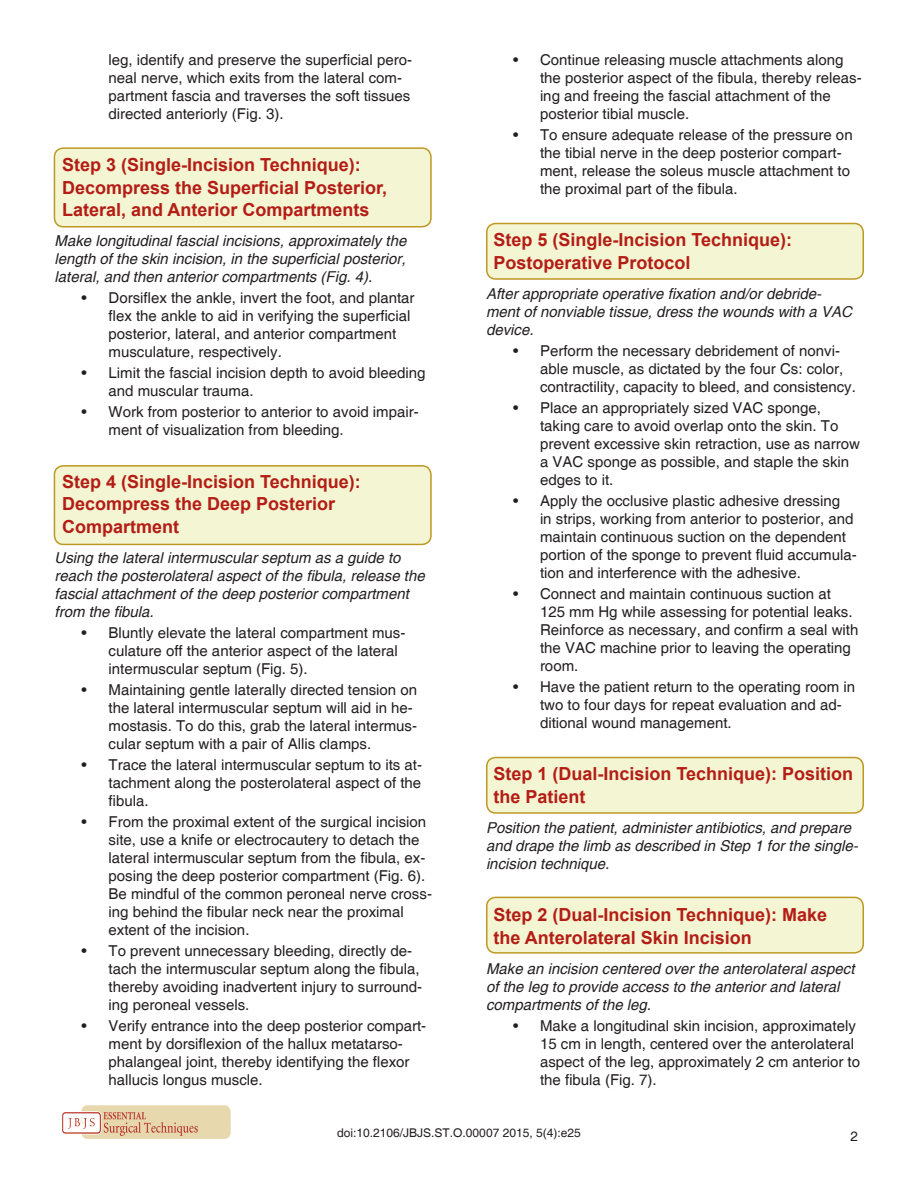
<style>
.page{position:relative;width:918px;height:1188px;background:#fff}
.page>*{position:absolute;margin:0;border:0;box-sizing:border-box;transform-origin:0 0}
.Heading1{font:700 18px/22.5px "Arial";color:#b41d15}
.t1{font:15px/18px "Helvetica";color:#231f20}
.Text_No_Indent_Ital{font:italic 15px/18px "Helvetica";color:#231f20}
.Text__last_paragraph{font:italic 15px/18px "Helvetica";color:#231f20}
.t2{font:13.5px "Helvetica";color:#231f20}
.t3{font:12px "Helvetica";color:#231f20}
</style>
<div class="page">
<div style="left:54px;top:466px;width:377px;height:78px;background:#f3f5d3;border-radius:9px"></div>
<div style="left:54px;top:465px;width:378px;height:80px;border:2px solid #be9824;border-radius:9px"></div>
<div style="left:487px;top:897px;width:376px;height:56px;background:#f3f5d3;border-radius:9px"></div>
<div style="left:486px;top:897px;width:378px;height:57px;border:2px solid #be9824;border-radius:9px"></div>
<div style="left:487px;top:758px;width:376px;height:55px;background:#f3f5d3;border-radius:9px"></div>
<div style="left:486px;top:757px;width:378px;height:57px;border:2px solid #be9824;border-radius:9px"></div>
<div style="left:487px;top:224px;width:376px;height:55px;background:#f3f5d3;border-radius:9px"></div>
<div style="left:486px;top:223px;width:378px;height:57px;border:2px solid #be9824;border-radius:9px"></div>
<div style="left:54px;top:148px;width:377px;height:79px;background:#f3f5d3;border-radius:9px"></div>
<div style="left:54px;top:147px;width:378px;height:81px;border:2px solid #be9824;border-radius:9px"></div>
<img style="left:62px;top:1105px;width:169px;height:34px">
<p class="t1" style="left:109px;top:51px;width:305px">leg, identify and preserve the superficial pero&shy;neal nerve, which exits from the lateral com&shy;partment fascia and traverses the soft tissues directed anteriorly (Fig. 3).</p>
<p class="Heading1" style="left:62px;top:154px;width:327px">Step 3 (Single-Incision Technique):<br>Decompress the Superficial Posterior,<br>Lateral, and Anterior Compartments</p>
<p class="Text_No_Indent_Ital" style="left:55px;top:233px;width:353px;text-align:justify">Make longitudinal fascial incisions, approximately the length of the skin incision, in the superficial posterior, lateral, and then anterior compartments (Fig. 4).</p>
<p class="t1" style="left:109px;top:290px;width:307px;text-indent:-27px">• Dorsiflex the ankle, invert the foot, and plantar flex the ankle to aid in verifying the superficial posterior, lateral, and anterior compartment musculature, respectively.</p>
<p class="t1" style="left:109px;top:365px;width:318px;text-indent:-27px">• Limit the fascial incision depth to avoid bleeding and muscular trauma.</p>
<p class="t1" style="left:109px;top:404px;width:312px;text-indent:-27px">• Work from posterior to anterior to avoid impair&shy;ment of visualization from bleeding.</p>
<p class="Heading1" style="left:62px;top:471px;width:300px">Step 4 (Single-Incision Technique):<br>Decompress the Deep Posterior<br>Compartment</p>
<p class="Text_No_Indent_Ital" style="left:55px;top:549px;width:372px">Using the lateral intermuscular septum as a guide to reach the posterolateral aspect of the fibula, release the fascial attachment of the deep posterior compartment from the fibula.</p>
<p class="t1" style="left:109px;top:624px;width:298px;text-indent:-27px">• Bluntly elevate the lateral compartment mus&shy;culature off the anterior aspect of the lateral intermuscular septum (Fig. 5).</p>
<p class="t1" style="left:109px;top:681px;width:310px;text-indent:-27px">• Maintaining gentle laterally directed tension on the lateral intermuscular septum will aid in he&shy;mostasis. To do this, grab the lateral intermus&shy;cular septum with a pair of Allis clamps.</p>
<p class="t1" style="left:109px;top:756px;width:315px;text-align:justify;text-indent:-27px">• Trace the lateral intermuscular septum to its at&shy;tachment along the posterolateral aspect of the fibula.</p>
<p class="t1" style="left:109px;top:813px;width:325px;text-indent:-27px">• From the proximal extent of the surgical incision site, use a knife or electrocautery to detach the lateral intermuscular septum from the fibula, ex&shy;posing the deep posterior compartment (Fig. 6).<br>Be mindful of the common peroneal nerve cross&shy;ing behind the fibular neck near the proximal extent of the incision.</p>
<p class="t1" style="left:109px;top:942px;width:315px;text-indent:-27px">• To prevent unnecessary bleeding, directly de&shy;tach the intermuscular septum along the fibula, thereby avoiding inadvertent injury to surround&shy;ing peroneal vessels.</p>
<p class="t1" style="left:109px;top:1017px;width:319px;text-indent:-27px">• Verify entrance into the deep posterior compart&shy;ment by dorsiflexion of the hallux metatarso&shy;phalangeal joint, thereby identifying the flexor hallucis longus muscle.</p>
<p class="t1" style="left:540px;top:51px;width:323px;text-indent:-27px">• Continue releasing muscle attachments along the posterior aspect of the fibula, thereby releas&shy;ing and freeing the fascial attachment of the posterior tibial muscle.</p>
<p class="t1" style="left:540px;top:126px;width:314px;text-indent:-27px">• To ensure adequate release of the pressure on the tibial nerve in the deep posterior compart&shy;ment, release the soleus muscle attachment to the proximal part of the fibula.</p>
<p class="Heading1" style="left:494px;top:229px;width:300px">Step 5 (Single-Incision Technique):<br>Postoperative Protocol</p>
<p class="Text_No_Indent_Ital" style="left:486px;top:285px;width:367px">After appropriate operative fixation and/or debride&shy;ment of nonviable tissue, dress the wounds with a VAC device.</p>
<p class="t1" style="left:540px;top:342px;width:317px;text-indent:-27px">• Perform the necessary debridement of nonvi&shy;able muscle, as dictated by the four Cs: color, contractility, capacity to bleed, and consistency.</p>
<p class="t1" style="left:540px;top:399px;width:322px;text-indent:-27px">• Place an appropriately sized VAC sponge, taking care to avoid overlap onto the skin. To prevent excessive skin retraction, use as narrow a VAC sponge as possible, and staple the skin edges to it.</p>
<p class="t1" style="left:540px;top:492px;width:318px;text-indent:-27px">• Apply the occlusive plastic adhesive dressing<br>in strips, working from anterior to posterior, and maintain continuous suction on the dependent portion of the sponge to prevent fluid accumula&shy;tion and interference with the adhesive.</p>
<p class="t1" style="left:540px;top:585px;width:320px;text-indent:-27px">• Connect and maintain continuous suction at 125 mm Hg while assessing for potential leaks.<br>Reinforce as necessary, and confirm a seal with the VAC machine prior to leaving the operating room.</p>
<p class="t1" style="left:540px;top:678px;width:317px;text-indent:-27px">• Have the patient return to the operating room in two to four days for repeat evaluation and ad&shy;ditional wound management.</p>
<p class="Heading1" style="left:494px;top:763px;width:361px">Step 1 (Dual-Incision Technique): Position the Patient</p>
<p class="Text__last_paragraph" style="left:486px;top:819px;width:374px">Position the patient, administer antibiotics, and prepare and drape the limb as described in Step 1 for the single&shy;incision technique.</p>
<p class="Heading1" style="left:494px;top:904px;width:335px">Step 2 (Dual-Incision Technique): Make the Anterolateral Skin Incision</p>
<p class="Text_No_Indent_Ital" style="left:486px;top:960px;width:370px">Make an incision centered over the anterolateral aspect of the leg to provide access to the anterior and lateral compartments of the leg.</p>
<p class="t1" style="left:540px;top:1017px;width:322px;text-indent:-27px">• Make a longitudinal skin incision, approximately 15 cm in length, centered over the anterolateral aspect of the leg, approximately 2 cm anterior to the fibula (Fig. 7).</p>
<p class="t3" style="left:337px;top:1126px;width:245px">doi:10.2106/JBJS.ST.O.00007 2015, 5(4):e25</p>
<p class="t2" style="left:850px;top:1128px;width:9px">2</p>
</div>
